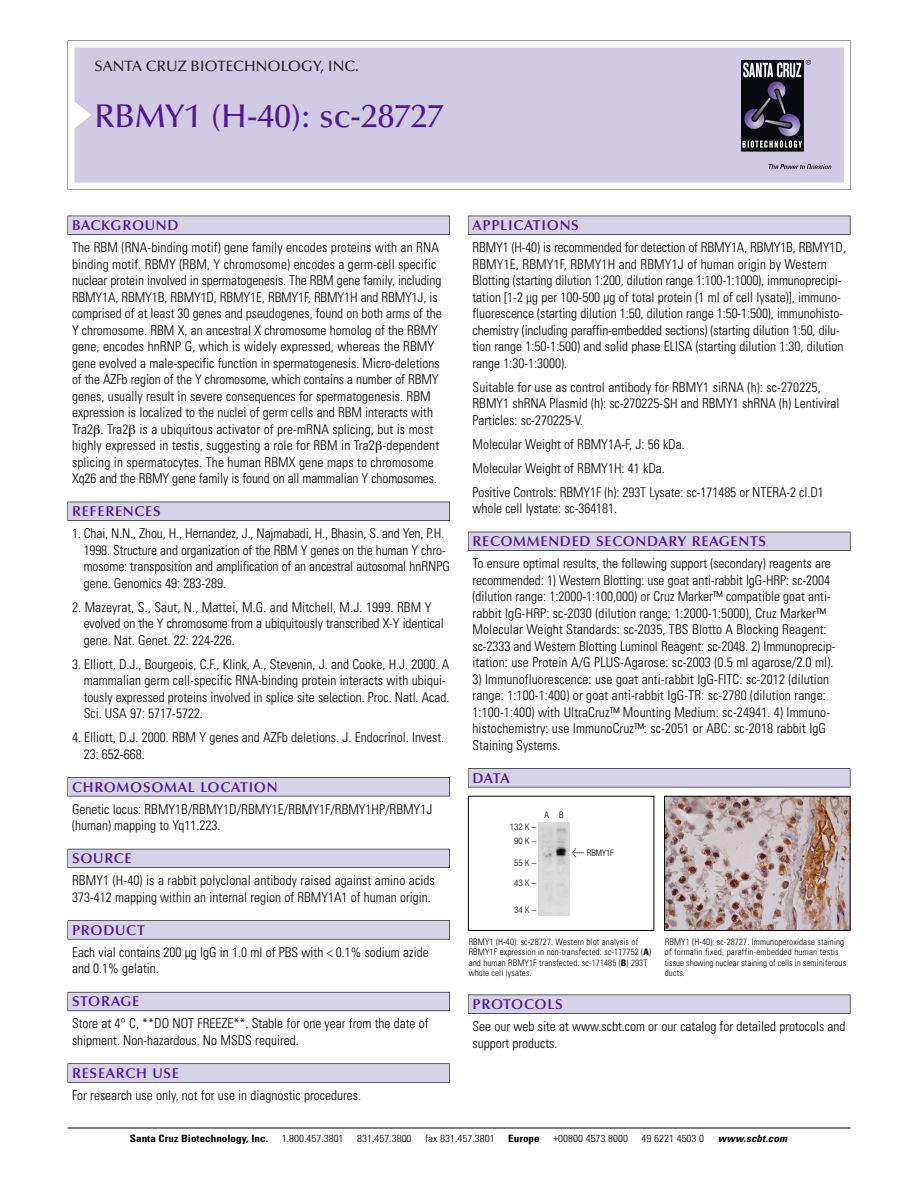
<style>
.page{position:relative;width:918px;height:1188px;background:#fff}
.page>*{position:absolute;margin:0;border:0;box-sizing:border-box;transform-origin:0 0}
.t1{font:500 33px "Optima";color:#511695}
.t2{font:500 15px "Optima";color:#231f20}
.t3{font:600 14.25px "Optima";letter-spacing:.05em;color:#511695}
.t4{font:300 condensed 13.5px/16.5px "Univers";color:#000}
.t5{font:300 condensed 10.2px "Univers";color:#000;scale:1.1 1}
.t6{font:700 condensed 10.2px "Univers";color:#000;scale:1.1 1}
.t7{font:italic 700 condensed 10.2px "Univers";letter-spacing:.005em;color:#000;scale:1.1 1}
.t8{font:300 condensed 9px/10.5px "Univers";letter-spacing:.015em;color:#000}
.t9{font:300 condensed 9px/13.5px "Helvetica Neue";color:#000;text-align:center}
.s1{font-family:"Meta Plus";font-weight:400;font-stretch:normal;font-size:10.5px}
.s2{font-weight:700}
</style>
<div class="page">
<svg style="left:68px;top:40px;width:783px;height:149px"></svg>
<div style="left:74px;top:47px;width:770px;height:135px;background:#d1cae3"></div>
<img style="left:741px;top:60px;width:90px;height:108px">
<div style="left:68px;top:216px;width:382px;height:19px;background:#525155"></div>
<div style="left:68px;top:216px;width:381px;height:18px;background:#d7d3e7"></div>
<div style="left:68px;top:502px;width:382px;height:19px;background:#515055"></div>
<div style="left:68px;top:502px;width:381px;height:18px;background:#d7d3e7"></div>
<div style="left:68px;top:777px;width:382px;height:19px;background:#545357"></div>
<div style="left:68px;top:778px;width:381px;height:18px;background:#d7d3e7"></div>
<div style="left:68px;top:849px;width:382px;height:19px;background:#54535a"></div>
<div style="left:68px;top:849px;width:381px;height:18px;background:#d7d3e7"></div>
<svg style="left:68px;top:920px;width:382px;height:20px"></svg>
<div style="left:68px;top:921px;width:381px;height:18px;background:#d7d3e7"></div>
<div style="left:68px;top:992px;width:382px;height:19px;background:#66646e"></div>
<div style="left:68px;top:992px;width:381px;height:18px;background:#d7d3e7"></div>
<div style="left:68px;top:1063px;width:382px;height:20px;background:#616161"></div>
<div style="left:68px;top:1064px;width:381px;height:18px;background:#d7d3e7"></div>
<div style="left:468px;top:216px;width:382px;height:19px;background:#525155"></div>
<div style="left:468px;top:216px;width:382px;height:18px;background:#d7d3e7"></div>
<div style="left:468px;top:532px;width:382px;height:19px;background:#515055"></div>
<div style="left:468px;top:532px;width:382px;height:18px;background:#d7d3e7"></div>
<div style="left:468px;top:768px;width:382px;height:19px;background:#545357"></div>
<div style="left:468px;top:769px;width:382px;height:18px;background:#d7d3e7"></div>
<div style="left:468px;top:995px;width:382px;height:19px;background:#545356"></div>
<div style="left:468px;top:995px;width:382px;height:18px;background:#d7d3e7"></div>
<hr style="left:68px;top:1128px;width:782px;height:1px;background:#000">
<div style="left:468px;top:796px;width:186px;height:135px;border:1px solid #000"></div>
<img style="left:539px;top:822px;width:31px;height:94px">
<img style="left:666px;top:798px;width:182px;height:131px">
<div style="left:664px;top:796px;width:186px;height:135px;border:1px solid #000"></div>
<p class="t2" style="left:94px;top:61px;width:266px">SANTA CRUZ BIOTECHNOLOGY, INC.</p>
<h1 class="t1" style="left:94px;top:103px;width:351px">RBMY1 (H-40): sc-28727</h1>
<p class="t3" style="left:72px;top:219px;width:108px">BACKGROUND</p>
<p class="t4" style="left:72px;top:240px;width:371px">The RBM (RNA-binding motif) gene family encodes proteins with an RNA binding motif. RBMY (RBM, Y chromosome) encodes a germ-cell specific nuclear protein involved in spermatogenesis. The RBM gene family, including RBMY1A, RBMY1B, RBMY1D, RBMY1E, RBMY1F, RBMY1H and RBMY1J, is comprised of at least 30 genes and pseudogenes, found on both arms of the Y chromosome. RBM X, an ancestral X chromosome homolog of the RBMY gene, encodes hnRNP G, which is widely expressed, whereas the RBMY gene evolved a male-specific function in spermatogenesis. Micro-deletions of the AZFb region of the Y chromosome, which contains a number of RBMY genes, usually result in severe consequences for spermatogenesis. RBM expression is localized to the nuclei of germ cells and RBM interacts with Tra2 . Tra2 is a ubiquitous activator of pre-mRNA splicing, but is most highly expressed in testis, suggesting a role for RBM in Tra2 -dependent splicing in spermatocytes. The human RBMX gene maps to chromosome Xq26 and the RBMY gene family is found on all mammalian Y chomosomes.</p>
<p class="t3" style="left:72px;top:506px;width:90px">REFERENCES</p>
<p class="t4" style="left:84px;top:526px;width:368px;text-indent:-12px">1. Chai, N.N., Zhou, H., Hernandez, J., Najmabadi, H., Bhasin, S. and Yen, P.H.<br>1998. Structure and organization of the RBM Y genes on the human Y chro&shy;mosome: transposition and amplification of an ancestral autosomal hnRNPG gene. Genomics 49: 283-289.</p>
<p class="t4" style="left:84px;top:600px;width:362px;text-indent:-12px">2. Mazeyrat, S., Saut, N., Mattei, M.G. and Mitchell, M.J. 1999. RBM Y evolved on the Y chromosome from a ubiquitously transcribed X-Y identical gene. Nat. Genet. 22: 224-226.</p>
<p class="t4" style="left:84px;top:657px;width:367px;text-indent:-12px">3. Elliott, D.J., Bourgeois, C.F., Klink, A., Stevenin, J. and Cooke, H.J. 2000. A mammalian germ cell-specific RNA-binding protein interacts with ubiqui&shy;tously expressed proteins involved in splice site selection. Proc. Natl. Acad.<br>Sci. USA 97: 5717-5722.</p>
<p class="t4" style="left:84px;top:730px;width:362px;text-indent:-12px">4. Elliott, D.J. 2000. RBM Y genes and AZFb deletions. J. Endocrinol. Invest.<br>23: 652-668.</p>
<p class="t3" style="left:72px;top:781px;width:207px">CHROMOSOMAL LOCATION</p>
<p class="t4" style="left:72px;top:802px;width:362px">Genetic locus: RBMY1B/RBMY1D/RBMY1E/RBMY1F/RBMY1HP/RBMY1J (human) mapping to Yq11.223.</p>
<p class="t3" style="left:72px;top:853px;width:61px">SOURCE</p>
<p class="t4" style="left:72px;top:873px;width:364px">RBMY1 (H-40) is a rabbit polyclonal antibody raised against amino acids<br>373-412 mapping within an internal region of RBMY1A1 of human origin.</p>
<p class="t3" style="left:72px;top:924px;width:74px">PRODUCT</p>
<p class="t4" style="left:72px;top:945px;width:358px">Each vial contains 200 µg IgG in 1.0 ml of PBS with &lt; 0.1% sodium azide and 0.1% gelatin.</p>
<p class="t3" style="left:72px;top:996px;width:69px">STORAGE</p>
<p class="t4" style="left:72px;top:1016px;width:358px">Store at 4° C, **DO NOT FREEZE**. Stable for one year from the date of shipment. Non-hazardous. No MSDS required.</p>
<p class="t3" style="left:72px;top:1067px;width:109px">RESEARCH USE</p>
<p class="t4" style="left:72px;top:1088px;width:290px">For research use only, not for use in diagnostic procedures.</p>
<p class="t3" style="left:473px;top:219px;width:108px">APPLICATIONS</p>
<p class="t4" style="left:473px;top:240px;width:375px">RBMY1 (H-40) is recommended for detection of RBMY1A, RBMY1B, RBMY1D, RBMY1E, RBMY1F, RBMY1H and RBMY1J of human origin by Western Blotting (starting dilution 1:200, dilution range 1:100-1:1000), immunoprecipi&shy;tation [1-2 µg per 100-500 µg of total protein (1 ml of cell lysate)], immuno&shy;fluorescence (starting dilution 1:50, dilution range 1:50-1:500), immunohisto&shy;chemistry (including paraffin-embedded sections) (starting dilution 1:50, dilu&shy;tion range 1:50-1:500) and solid phase ELISA (starting dilution 1:30, dilution range 1:30-1:3000).</p>
<p class="t4" style="left:473px;top:380px;width:368px">Suitable for use as control antibody for RBMY1 siRNA (h): sc-270225,<br>RBMY1 shRNA Plasmid (h): sc-270225-SH and RBMY1 shRNA (h) Lentiviral<br>Particles: sc-270225-V.</p>
<p class="t4" style="left:473px;top:433px;width:353px;line-height:24px">Molecular Weight of RBMY1A-F, J: 56 kDa.<br>Molecular Weight of RBMY1H: 41 kDa.<br>Positive Controls: RBMY1F (h): 293T Lysate: sc-171485 or NTERA-2 cl.D1</p>
<p class="t4" style="left:473px;top:501px;width:146px">whole cell lystate: sc-364181.</p>
<p class="t3" style="left:473px;top:536px;width:295px">RECOMMENDED SECONDARY REAGENTS</p>
<p class="t4" style="left:473px;top:556px;width:364px">To ensure optimal results, the following support (secondary) reagents are recommended: 1) Western Blotting: use goat anti-rabbit IgG-HRP: sc-2004 (dilution range: 1:2000-1:100,000) or Cruz Marker™ compatible goat anti&shy;rabbit IgG-HRP: sc-2030 (dilution range: 1:2000-1:5000), Cruz Marker™ Molecular Weight Standards: sc-2035, TBS Blotto A Blocking Reagent: sc-2333 and Western Blotting Luminol Reagent: sc-2048. 2) Immunoprecip&shy;itation: use Protein A/G PLUS-Agarose: sc-2003 (0.5 ml agarose/2.0 ml).</p>
<p class="t4" style="left:473px;top:672px;width:359px">3) Immunofluorescence: use goat anti-rabbit IgG-FITC: sc-2012 (dilution range: 1:100-1:400) or goat anti-rabbit IgG-TR: sc-2780 (dilution range:<br>1:100-1:400) with UltraCruz™ Mounting Medium: sc-24941. 4) Immuno&shy;histochemistry: use ImmunoCruz™: sc-2051 or ABC: sc-2018 rabbit IgG Staining Systems.</p>
<p class="t3" style="left:473px;top:772px;width:39px">DATA</p>
<p class="t9" style="left:544px;top:809px;width:21px">A B</p>
<p class="t9" style="left:510px;top:821px;width:28px">132 K –<br>90K–</p>
<p class="t9" style="left:514px;top:854px;width:24px;line-height:19.5px;text-align:left">55K–<br>43K–</p>
<p class="t9" style="left:514px;top:904px;width:24px">34K–</p>
<p class="t9" style="left:572px;top:847px;width:44px"><span class="s1">&lt;</span> RBMY1F</p>
<p class="t8" style="left:469px;top:937px;width:184px">RBMY1 (H-40): sc-28727. Western blot analysis of RBMY1F expression in non-transfected: sc-117752 (<span class="s2">A</span>) and human RBMY1F transfected: sc-171485 (<span class="s2">B</span>) 293T whole cell lysates.</p>
<p class="t8" style="left:665px;top:937px;width:183px">RBMY1 (H-40): sc-28727. Immunoperoxidase staining of formalin fixed, paraffin-embedded human testis tissue showing nuclear staining of cells in seminiferous ducts.</p>
<p class="t3" style="left:473px;top:998px;width:92px">PROTOCOLS</p>
<p class="t4" style="left:473px;top:1019px;width:375px">See our web site at www.scbt.com or our catalog for detailed protocols and support products.</p>
<p class="t6" style="left:130px;top:1135px;width:127px">Santa Cruz Biotechnology, Inc.</p>
<p class="t5" style="left:282px;top:1135px;width:58px">1.800.457.3801</p>
<p class="t5" style="left:357px;top:1135px;width:51px">831.457.3800</p>
<p class="t5" style="left:425px;top:1135px;width:65px">fax 831.457.3801</p>
<p class="t6" style="left:508px;top:1135px;width:30px">Europe</p>
<p class="t5" style="left:553px;top:1135px;width:69px">+00800 4573 8000</p>
<p class="t5" style="left:642px;top:1135px;width:58px">49 6221 4503 0</p>
<p class="t7" style="left:718px;top:1135px;width:64px">www.scbt.com</p>
</div>
